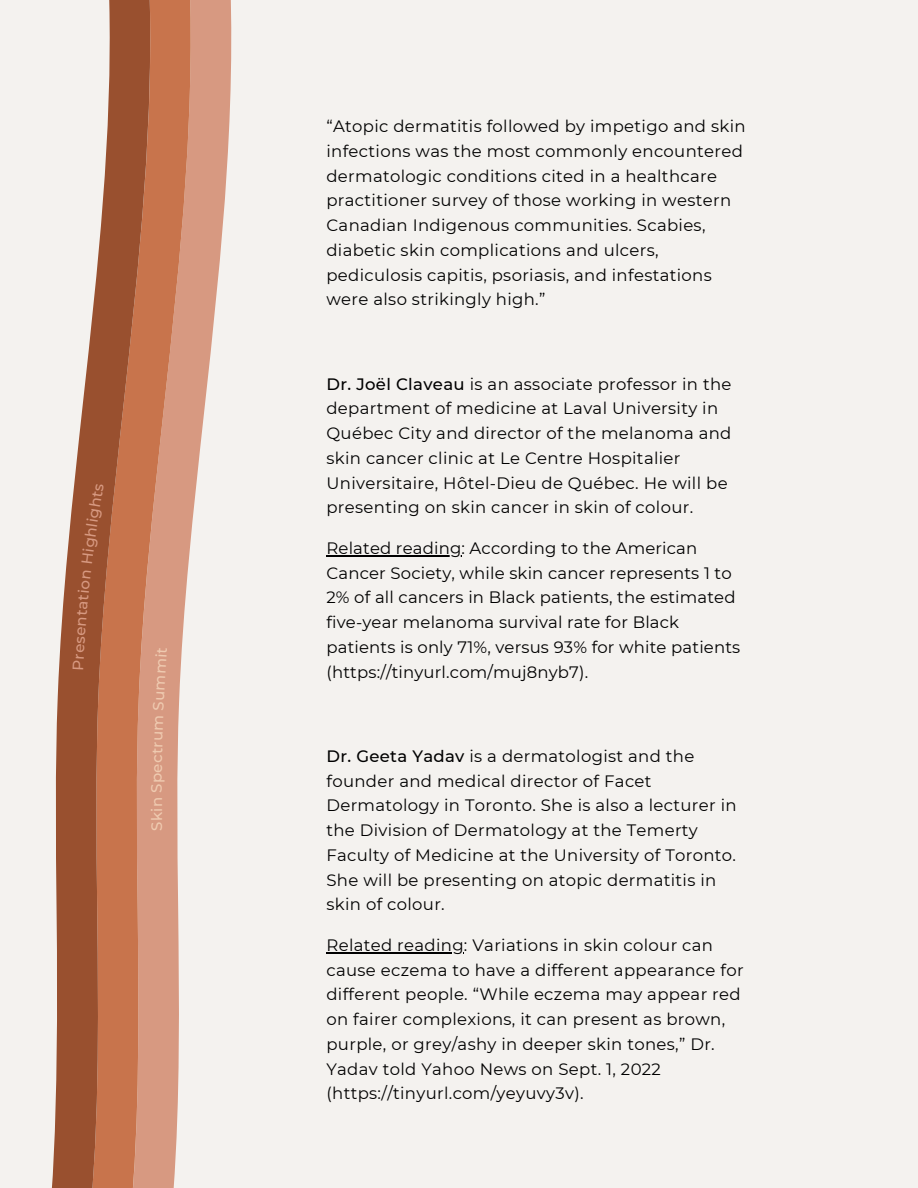
<style>
.page{position:relative;width:918px;height:1188px;background:#f4f2ef}
.page>*{position:absolute;margin:0;border:0;box-sizing:border-box;transform-origin:0 0}
.t1{font:16.5px/24.8px "Montserrat";letter-spacing:.02em;color:#000}
.t2{font:500 15px "Montserrat";color:#d79981}
.t3{font:500 15px "Montserrat";color:#efcab0}
.s1{font-weight:500}
</style>
<div class="page">
<svg style="left:51px;top:0;width:413px;height:1188px"></svg>
<hr style="left:326px;top:555px;width:136px;height:1px;background:#000">
<hr style="left:326px;top:952px;width:138px;height:1px;background:#000">
<svg style="left:73px;top:601px;width:15px;height:68px"></svg>
<svg style="left:82px;top:528px;width:16px;height:36px"></svg>
<svg style="left:92px;top:483px;width:12px;height:15px"></svg>
<svg style="left:151px;top:812px;width:11px;height:19px"></svg>
<svg style="left:153px;top:647px;width:14px;height:93px"></svg>
<p class="t2" style="left:83px;top:525px;width:31px;rotate:-81deg">ligh</p>
<p class="t2" style="left:74px;top:599px;width:32px;rotate:-84deg">tion</p>
<p class="t3" style="left:148px;top:772px;width:32px;rotate:-89deg">ectr</p>
<p class="t3" style="left:147px;top:812px;width:41px;rotate:-90deg">ni Sp</p>
<p class="t1" style="left:326px;top:114px;width:421px">“Atopic dermatitis followed by impetigo and skin infections was the most commonly encountered dermatologic conditions cited in a healthcare practitioner survey of those working in western Canadian Indigenous communities. Scabies, diabetic skin complications and ulcers, pediculosis capitis, psoriasis, and infestations were also strikingly high.”</p>
<p class="t1" style="left:326px;top:371px;width:407px"><span class="s1">Dr. Joël Claveau</span> is an associate professor in the department of medicine at Laval University in Québec City and director of the melanoma and skin cancer clinic at Le Centre Hospitalier Universitaire, Hôtel-Dieu de Québec. He will be presenting on skin cancer in skin of colour.</p>
<p class="t1" style="left:326px;top:536px;width:415px">Related reading: According to the American Cancer Society, while skin cancer represents 1 to 2% of all cancers in Black patients, the estimated five-year melanoma survival rate for Black patients is only 71%, versus 93% for white patients (https://tinyurl.com/muj8nyb7).</p>
<p class="t1" style="left:326px;top:744px;width:412px"><span class="s1">Dr. Geeta Yadav</span> is a dermatologist and the founder and medical director of Facet Dermatology in Toronto. She is also a lecturer in the Division of Dermatology at the Temerty Faculty of Medicine at the University of Toronto.<br>She will be presenting on atopic dermatitis in skin of colour.</p>
<p class="t1" style="left:326px;top:933px;width:419px">Related reading: Variations in skin colour can cause eczema to have a different appearance for different people. “While eczema may appear red on fairer complexions, it can present as brown, purple, or grey/ashy in deeper skin tones,” Dr.<br>Yadav told Yahoo News on Sept. 1, 2022 (https://tinyurl.com/yeyuvy3v).</p>
</div>
